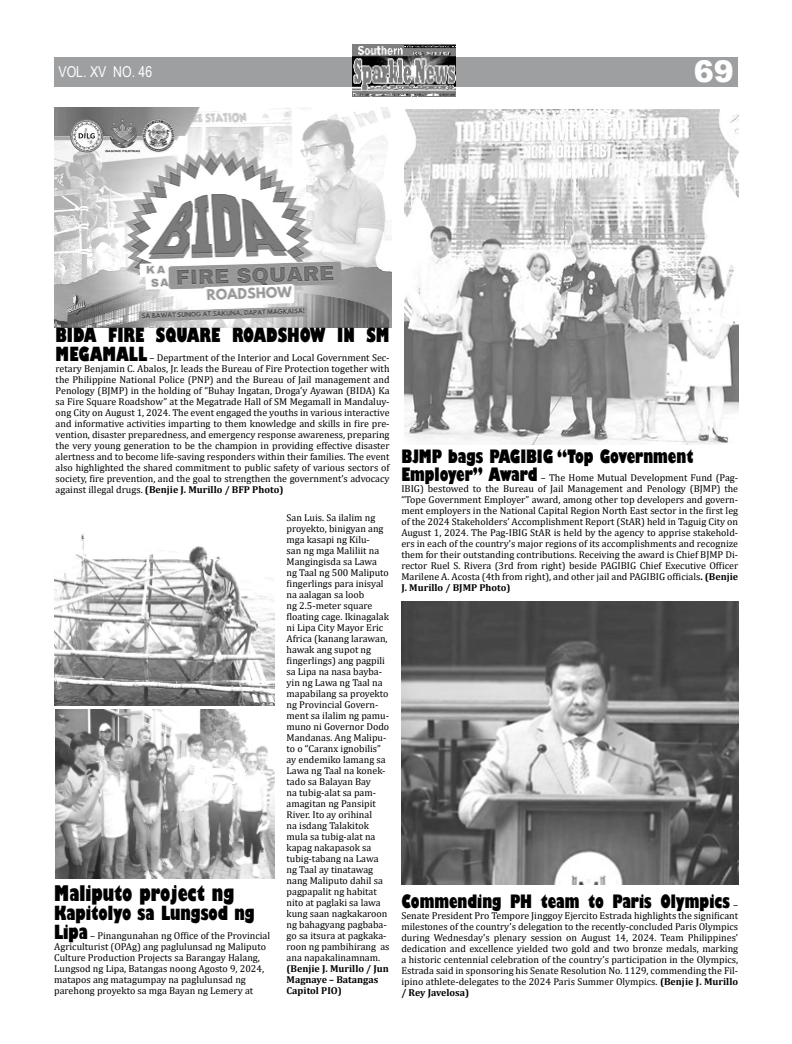
<style>
.page{position:relative;width:792px;height:1044px;background:#fff}
.page>*{position:absolute;margin:0;border:0;box-sizing:border-box;transform-origin:0 0}
.t1{font:900 30px "Arial";color:#fff}
.t2{font:800 condensed 21px "Gill Sans";color:#000}
.t3{font:800 condensed 19px "Gill Sans";color:#000}
.t4{font:800 condensed 18px "Gill Sans";color:#000}
.t5{font:15px "Arial Narrow";color:#fff}
.t6{font:10px/11px "Cambria";color:#000;text-align:justify}
.t7{font:700 10px/11px "Cambria";color:#000}
.s1{font-family:"Gill Sans";font-weight:800;font-stretch:condensed;font-size:19px}
.s2{font-weight:700}
.s3{font-family:"Gill Sans";font-weight:800;font-stretch:condensed;font-size:18px}
.s4{font-family:"Cambria";font-weight:400;font-stretch:normal;font-size:10px}
</style>
<div class="page">
<div style="left:54px;top:57px;width:684px;height:29px;background:#9d9fa1"></div>
<img style="left:353px;top:44px;width:103px;height:52px">
<img style="left:54px;top:108px;width:337px;height:220px">
<img style="left:54px;top:533px;width:221px;height:172px">
<img style="left:56px;top:710px;width:219px;height:169px">
<img style="left:404px;top:110px;width:334px;height:334px">
<img style="left:401px;top:602px;width:337px;height:282px">
<h3 class="t5" style="left:59px;top:62px;width:94px">VOL. VII NO. 22</h3>
<h1 class="t1" style="left:694px;top:54px;width:42px">6 93</h1>
<h3 class="t5" style="left:90px;top:63px;width:18px">XV</h3>
<h3 class="t5" style="left:139px;top:63px;width:15px">46</h3>
<h3 class="t3" style="left:56px;top:328px;width:335px">BIDA FIRE SQUARE ROADSHOW IN SM</h3>
<p class="t6" style="left:56px;top:353px;width:335px"><span class="s1">MEGAMALL</span> – Department of the Interior and Local Government Sec&shy;retary Benjamin C. Abalos, Jr. leads the Bureau of Fire Protection together with the Philippine National Police (PNP) and the Bureau of Jail management and Penology (BJMP) in the holding of “Buhay Ingatan, Droga’y Ayawan (BIDA) Ka sa Fire Square Roadshow” at the Megatrade Hall of SM Megamall in Mandaluy&shy;ong City on August 1, 2024. The event engaged the youths in various interactive and informative activities imparting to them knowledge and skills in fire pre&shy;vention, disaster preparedness, and emergency response awareness, preparing the very young generation to be the champion in providing effective disaster alertness and to become life-saving responders within their families. The event also highlighted the shared commitment to public safety of various sectors of society, fire prevention, and the goal to strengthen the government’s advocacy against illegal drugs. <span class="s2">(Benjie J. Murillo / BFP Photo)</span></p>
<h2 class="t2" style="left:54px;top:885px;width:182px">Maliputo project ng</h2>
<h3 class="t3" style="left:54px;top:905px;width:202px">Kapitolyo sa Lungsod ng</h3>
<p class="t6" style="left:54px;top:930px;width:218px;text-align:left"><span class="s1">Lipa</span> – Pinangunahan ng Office of the Provincial Agriculturist (OPAg) ang paglulunsad ng Maliputo Culture Production Projects sa Barangay Halang, Lungsod ng Lipa, Batangas noong Agosto 9, 2024, matapos ang matagumpay na paglulunsad ng parehong proyekto sa mga Bayan ng Lemery at</p>
<p class="t6" style="left:287px;top:513px;width:105px;text-align:left">San Luis. Sa ilalim ng proyekto, binigyan ang mga kasapi ng Kilu-<br>san ng mga Maliliit na<br>Mangingisda sa Lawa ng Taal ng 500 Maliputo fingerlings para inisyal na aalagan sa loob<br>ng 2.5-meter square floating cage. Ikinagalak ni Lipa City Mayor Eric<br>Africa (kanang larawan, hawak ang supot ng fingerlings) ang pagpili sa Lipa na nasa bayba&shy;yin ng Lawa ng Taal na mapabilang sa proyekto ng Provincial Govern&shy;ment sa ilalim ng pamu&shy;muno ni Governor Dodo<br>Mandanas. Ang Malipu&shy;to o “Caranx ignobilis” ay endemiko lamang sa<br>Lawa ng Taal na konek&shy;tado sa Balayan Bay<br>na tubig-alat sa pam&shy;amagitan ng Pansipit<br>River. Ito ay orihinal<br>na isdang Talakitok mula sa tubig-alat na kapag nakapasok sa tubig-tabang na Lawa ng Taal ay tinatawag nang Maliputo dahil sa pagpapalit ng habitat nito at paglaki sa lawa kung saan nagkakaroon ng bahagyang pagbaba&shy;go sa itsura at pagkaka&shy;roon ng pambihirang as ana napakalinamnam.</p>
<p class="t7" style="left:287px;top:963px;width:104px">(Benjie J. Murillo / Jun<br>Magnaye – Batangas<br>Capitol PIO)</p>
<h3 class="t4" style="left:401px;top:449px;width:293px">BJMP bags PAGIBIG “Top Government</h3>
<p class="t6" style="left:401px;top:473px;width:338px"><span class="s3">Employer” Award</span> – The Home Mutual Development Fund (Pag-IBIG) bestowed to the Bureau of Jail Management and Penology (BJMP) the “Tope Government Employer” award, among other top developers and govern&shy;ment employers in the National Capital Region North East sector in the first leg of the 2024 Stakeholders’ Accomplishment Report (StAR) held in Taguig City on August 1, 2024. The Pag-IBIG StAR is held by the agency to apprise stakehold&shy;ers in each of the country’s major regions of its accomplishments and recognize them for their outstanding contributions. Receiving the award is Chief BJMP Di&shy;rector Ruel S. Rivera (3rd from right) beside PAGIBIG Chief Executive Officer Marilene A. Acosta (4th from right), and other jail and PAGIBIG officials<span class="s2">. (Benjie J. Murillo / BJMP Photo)</span></p>
<h3 class="t4" style="left:401px;top:895px;width:338px">Commending PH team to Paris Olympics <span class="s4">–</span></h3>
<p class="t6" style="left:401px;top:911px;width:338px">Senate President Pro Tempore Jinggoy Ejercito Estrada highlights the significant milestones of the country’s delegation to the recently-concluded Paris Olympics during Wednesday’s plenary session on August 14, 2024. Team Philippines’ dedication and excellence yielded two gold and two bronze medals, marking a historic centennial celebration of the country’s participation in the Olympics, Estrada said in sponsoring his Senate Resolution No. 1129, commending the Fil&shy;ipino athlete-delegates to the 2024 Paris Summer Olympics. <span class="s2">(Benjie J. Murillo / Rey Javelosa)</span></p>
</div>
